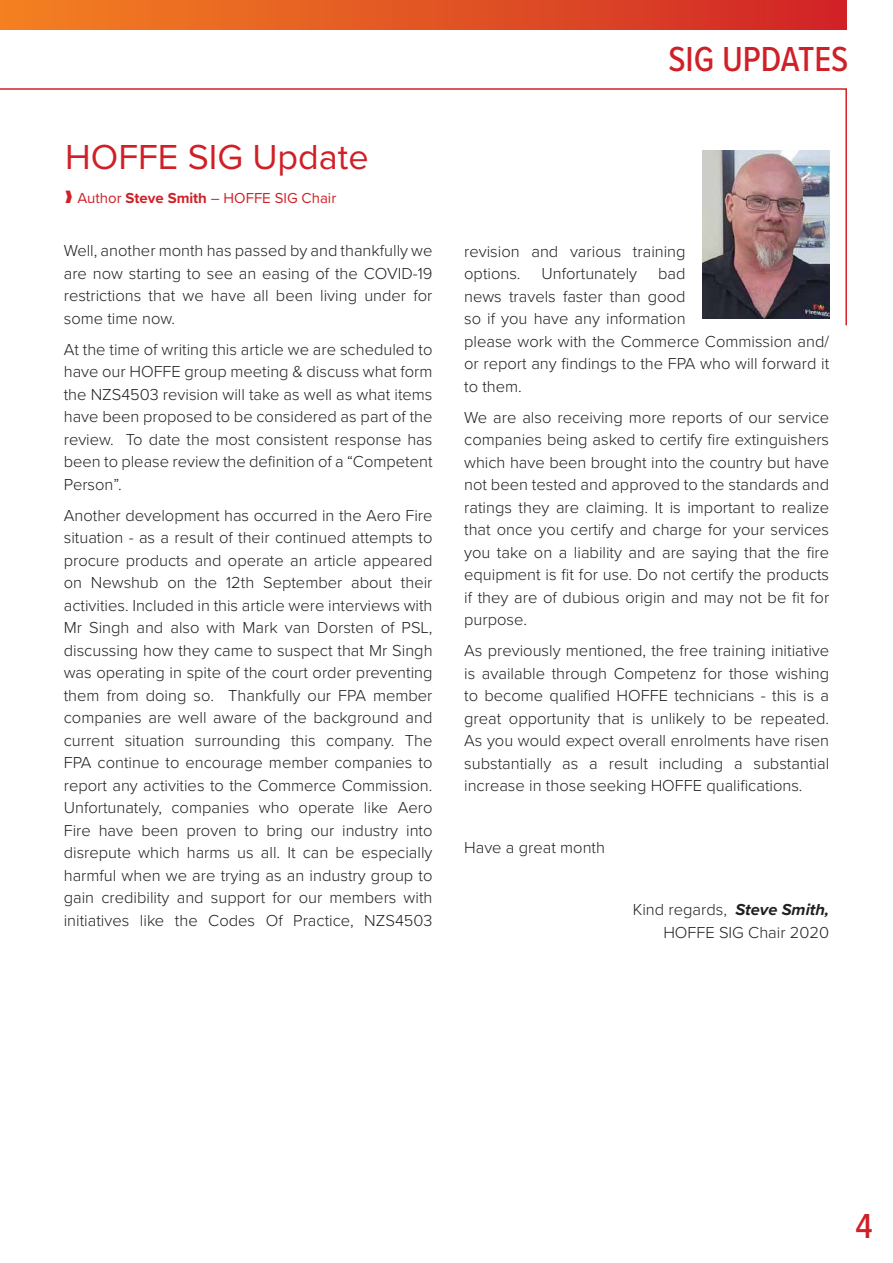
<style>
.page{position:relative;width:893px;height:1263px;background:#fff}
.page>*{position:absolute;margin:0;border:0;box-sizing:border-box;transform-origin:0 0}
.t1{font:36px "Proxima Nova";color:#d02027}
.t2{font:500 36px "Proxima Nova Cond";color:#d02027}
.t3{font:300 16.5px/22.5px "Proxima Nova";color:#231f20;text-align:justify}
.t4{font:15px "Proxima Nova";color:#d02027}
.s1{font-weight:700}
.s2{font-weight:700;font-style:italic}
</style>
<div class="page">
<div style="left:0;top:0;width:846px;height:30px;background:linear-gradient(to right,#f48321,#d02627)"></div>
<svg style="left:0;top:88px;width:847px;height:238px"></svg>
<img style="left:703px;top:150px;width:126px;height:169px">
<h1 class="t1" style="left:65px;top:130px;width:305px">HOFFE SIG Update</h1>
<p class="t4" style="left:65px;top:187px;width:273px">❱ Author <span class="s1">Steve Smith</span> – HOFFE SIG Chair</p>
<p class="t3" style="left:64px;top:238px;width:370px">Well, another month has passed by and thankfully we are now starting to see an easing of the COVID-19 restrictions that we have all been living under for some time now.</p>
<p class="t3" style="left:64px;top:337px;width:370px">At the time of writing this article we are scheduled to have our HOFFE group meeting &amp; discuss what form the NZS4503 revision will take as well as what items have been proposed to be considered as part of the review. To date the most consistent response has been to please review the definition of a “Competent Person”.</p>
<p class="t3" style="left:64px;top:503px;width:370px">Another development has occurred in the Aero Fire situation - as a result of their continued attempts to procure products and operate an article appeared on Newshub on the 12th September about their activities. Included in this article were interviews with Mr Singh and also with Mark van Dorsten of PSL, discussing how they came to suspect that Mr Singh was operating in spite of the court order preventing them from doing so. Thankfully our FPA member companies are well aware of the background and current situation surrounding this company. The FPA continue to encourage member companies to report any activities to the Commerce Commission.<br>Unfortunately, companies who operate like Aero Fire have been proven to bring our industry into disrepute which harms us all. It can be especially harmful when we are trying as an industry group to gain credibility and support for our members with initiatives like the Codes Of Practice, NZS4503</p>
<h1 class="t2" style="left:668px;top:32px;width:181px">SIG UPDATES</h1>
<p class="t3" style="left:464px;top:239px;width:223px">revision and various training options.</p>
<p class="t3" style="left:542px;top:262px;width:97px">Unfortunately</p>
<p class="t3" style="left:464px;top:262px;width:366px;text-align:left;text-indent:194px">bad<br>news travels faster than good<br>so if you have any information<br>please work with the Commerce Commission and/ or report any findings to the FPA who will forward it to them.</p>
<p class="t3" style="left:464px;top:405px;width:367px">We are also receiving more reports of our service companies being asked to certify fire extinguishers which have been brought into the country but have not been tested and approved to the standards and ratings they are claiming. It is important to realize that once you certify and charge for your services you take on a liability and are saying that the fire equipment is fit for use. Do not certify the products if they are of dubious origin and may not be fit for purpose.</p>
<p class="t3" style="left:464px;top:639px;width:367px">As previously mentioned, the free training initiative is available through Competenz for those wishing to become qualified HOFFE technicians - this is a great opportunity that is unlikely to be repeated.<br>As you would expect overall enrolments have risen substantially as a result including a substantial increase in those seeking HOFFE qualifications.</p>
<p class="t3" style="left:464px;top:836px;width:142px">Have a great month</p>
<p class="t3" style="left:633px;top:898px;width:198px;text-align:right">Kind regards, <span class="s2">Steve Smith,<br></span>HOFFE SIG Chair 2020</p>
<h1 class="t2" style="left:855px;top:1199px;width:19px">4</h1>
</div>
